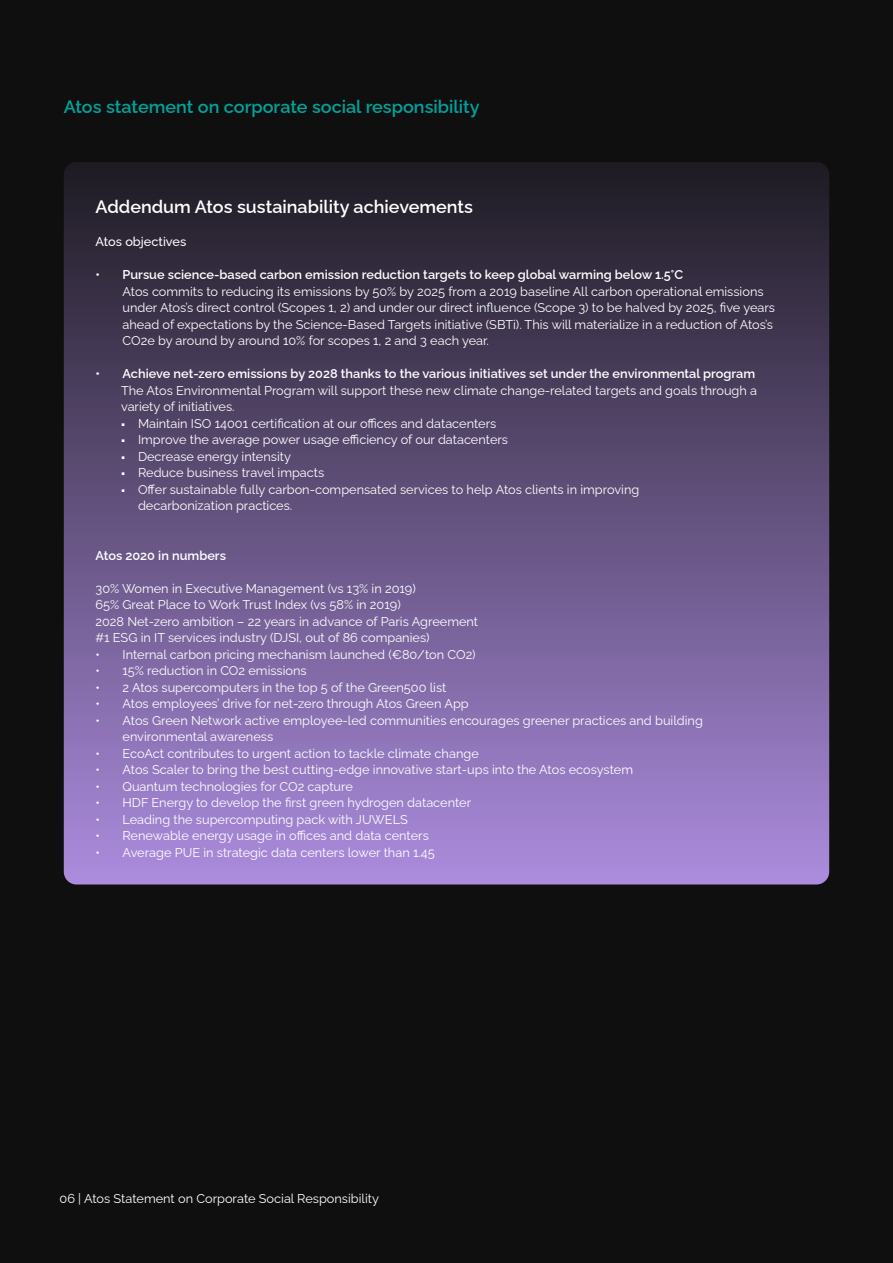
<style>
.page{position:relative;width:893px;height:1263px;background:#0f0f0f}
.page>*{position:absolute;margin:0;border:0;box-sizing:border-box;transform-origin:0 0}
.Title_H2_-_Raleway_S{font:600 18px "Raleway";color:#00a39b}
.Body_copy{font:600 18px "Raleway";color:#fff}
.Body_copy-2{font:12.75px/16.5px "Raleway";color:#fff}
.Body_copy-3{font:600 12.75px "Raleway";color:#fff}
.Body_copy-4{font:500 12.75px "Raleway";color:#fff}
.s1{font-weight:600}
</style>
<div class="page">
<div style="left:64px;top:162px;width:765px;height:722px;background:linear-gradient(to bottom,#1e1b23,#ab8cde);border-radius:13px"></div>
<h2 class="Title_H2_-_Raleway_S" style="left:64px;top:93px;width:417px">Atos statement on corporate social responsibility</h2>
<p class="Body_copy" style="left:96px;top:193px;width:379px">Addendum Atos sustainability achievements</p>
<p class="Body_copy-4" style="left:96px;top:232px;width:92px">Atos objectives</p>
<p class="Body_copy-2" style="left:123px;top:265px;width:654px;text-indent:-27px"><span class="s1">• Pursue science-based carbon emission reduction targets to keep global warming below 1.5°C<br></span>Atos commits to reducing its emissions by 50% by 2025 from a 2019 baseline All carbon operational emissions under Atos’s direct control (Scopes 1, 2) and under our direct influence (Scope 3) to be halved by 2025, five years ahead of expectations by the Science-Based Targets initiative (SBTi). This will materialize in a reduction of Atos’s CO2e by around by around 10% for scopes 1, 2 and 3 each year.</p>
<p class="Body_copy-3" style="left:96px;top:364px;width:661px">• Achieve net-zero emissions by 2028 thanks to the various initiatives set under the environmental program</p>
<p class="Body_copy-2" style="left:121px;top:381px;width:638px">The Atos Environmental Program will support these new climate change-related targets and goals through a variety of initiatives.</p>
<p class="Body_copy-2" style="left:138px;top:414px;width:360px">Maintain ISO 14001 certification at our offices and datacenters</p>
<p class="Body_copy-2" style="left:138px;top:430px;width:372px">Improve the average power usage efficiency of our datacenters</p>
<p class="Body_copy-2" style="left:138px;top:447px;width:154px">Decrease energy intensity</p>
<p class="Body_copy-2" style="left:138px;top:463px;width:188px">Reduce business travel impacts</p>
<p class="Body_copy-2" style="left:138px;top:480px;width:503px">Offer sustainable fully carbon-compensated services to help Atos clients in improving decarbonization practices.</p>
<p class="Body_copy-3" style="left:96px;top:545px;width:132px">Atos 2020 in numbers</p>
<p class="Body_copy-2" style="left:96px;top:579px;width:322px">30% Women in Executive Management (vs 13% in 2019)</p>
<p class="Body_copy-2" style="left:96px;top:595px;width:307px">65% Great Place to Work Trust Index (vs 58% in 2019)</p>
<p class="Body_copy-2" style="left:96px;top:612px;width:384px">2028 Net-zero ambition – 22 years in advance of Paris Agreement</p>
<p class="Body_copy-2" style="left:96px;top:628px;width:336px">#1 ESG in IT services industry (DJSI, out of 86 companies)</p>
<p class="Body_copy-2" style="left:96px;top:645px;width:382px">• Internal carbon pricing mechanism launched (€80/ton CO2)</p>
<p class="Body_copy-2" style="left:96px;top:661px;width:213px">• 15% reduction in CO2 emissions</p>
<p class="Body_copy-2" style="left:96px;top:678px;width:352px">• 2 Atos supercomputers in the top 5 of the Green500 list</p>
<p class="Body_copy-2" style="left:96px;top:694px;width:375px">• Atos employees’ drive for net-zero through Atos Green App</p>
<p class="Body_copy-2" style="left:123px;top:711px;width:582px;text-indent:-27px">• Atos Green Network active employee-led communities encourages greener practices and building environmental awareness</p>
<p class="Body_copy-2" style="left:96px;top:744px;width:385px">• EcoAct contributes to urgent action to tackle climate change</p>
<p class="Body_copy-2" style="left:96px;top:760px;width:539px">• Atos Scaler to bring the best cutting-edge innovative start-ups into the Atos ecosystem</p>
<p class="Body_copy-2" style="left:96px;top:777px;width:259px">• Quantum technologies for CO2 capture</p>
<p class="Body_copy-2" style="left:96px;top:793px;width:377px">• HDF Energy to develop the first green hydrogen datacenter</p>
<p class="Body_copy-2" style="left:96px;top:810px;width:314px">• Leading the supercomputing pack with JUWELS</p>
<p class="Body_copy-2" style="left:96px;top:826px;width:335px">• Renewable energy usage in offices and data centers</p>
<p class="Body_copy-2" style="left:96px;top:843px;width:341px">• Average PUE in strategic data centers lower than 1.45</p>
<p class="Body_copy-2" style="left:60px;top:1189px;width:321px">06 | Atos Statement on Corporate Social Responsibility</p>
</div>
